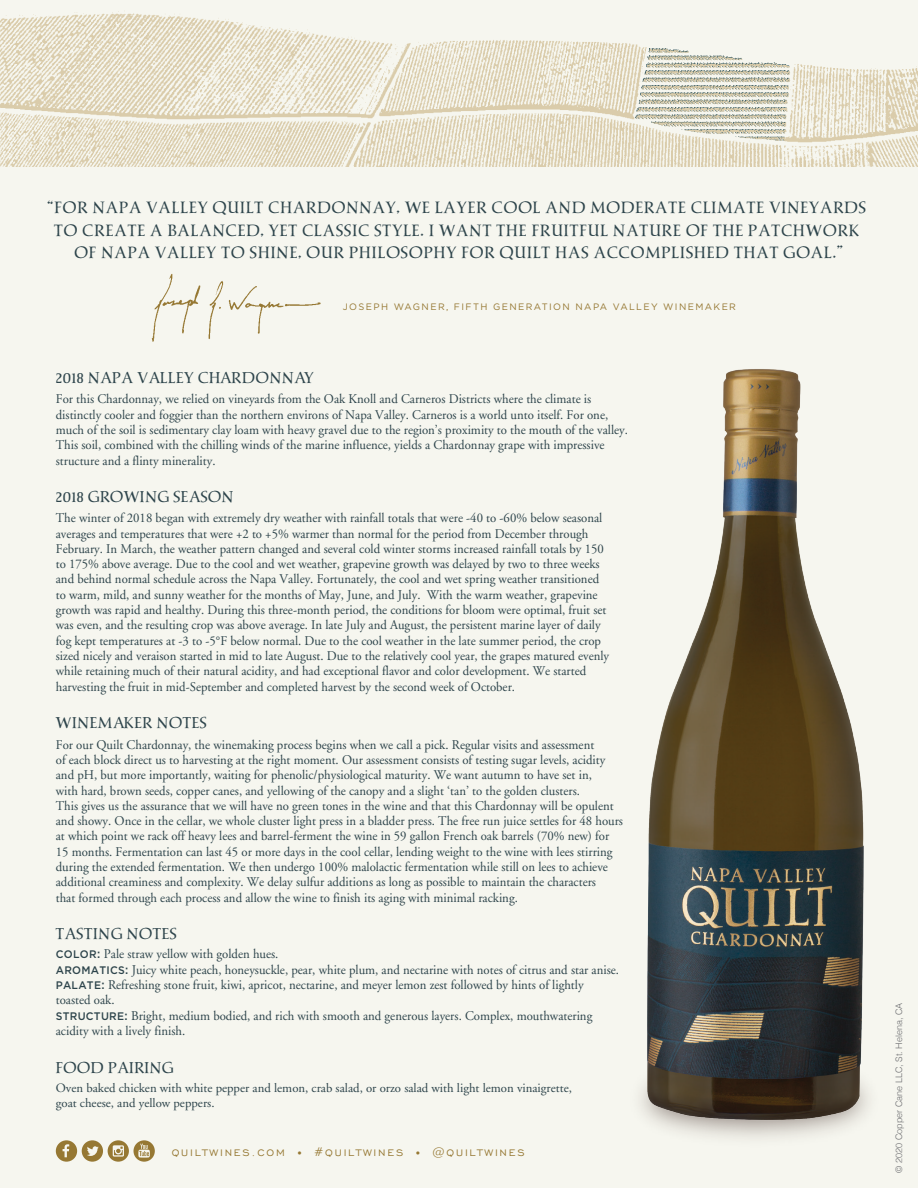
<style>
.page{position:relative;width:918px;height:1188px;background:#f6f6ef}
.page>*{position:absolute;margin:0;border:0;box-sizing:border-box;transform-origin:0 0}
.t1{font:18.75px/22.5px "P22 Sting";letter-spacing:.06em;color:#2d444b;text-align:center}
.t2{font:18px "P22 Sting";letter-spacing:.045em;color:#2d444b}
.t3{font:13.35px/15.3px "Adobe Garamond";color:#2d444b;scale:.96 1}
.t4{font:12.75px/15.3px "Adobe Garamond";color:#2d444b}
.t5{font:12.15px "Engravers Gothic BT";letter-spacing:.15em;color:#967833}
.t6{font:9.3px "Gotham";letter-spacing:.15em;color:#967833}
.t7{font:300 9px "Helvetica";color:#6c6d70}
.s1{font-family:"Gotham";font-weight:500;font-size:10.95px}
.s2{font-family:"Gotham";font-weight:500;font-size:12px}
.s3{font-size:10.8px}
</style>
<div class="page">
<img style="left:634px;top:369px;width:241px;height:762px">
<div style="left:82px;top:1140px;width:21px;height:22px;background:#967833;border-radius:50%"></div>
<svg style="left:108px;top:1140px;width:21px;height:22px"></svg>
<div style="left:56px;top:1140px;width:21px;height:22px;background:#967833;border-radius:50%"></div>
<svg style="left:113px;top:1145px;width:11px;height:12px"></svg>
<svg style="left:63px;top:1144px;width:6px;height:13px"></svg>
<svg style="left:87px;top:1146px;width:12px;height:10px"></svg>
<div style="left:134px;top:1140px;width:21px;height:22px;background:#967833;border-radius:50%"></div>
<svg style="left:138px;top:1144px;width:12px;height:14px"></svg>
<img style="left:0;top:11px;width:918px;height:155px">
<img style="left:151px;top:274px;width:170px;height:68px">
<p class="t1" style="left:47px;top:197px;width:820px">“FOR NAPA VALLEY QUILT CHARDONNAY, WE LAYER COOL AND MODERATE CLIMATE VINEYARDS<br>TO CREATE A BALANCED, YET CLASSIC STYLE. I WANT THE FRUITFUL NATURE OF THE PATCHWORK<br>OF NAPA VALLEY TO SHINE, OUR PHILOSOPHY FOR QUILT HAS ACCOMPLISHED THAT GOAL.”</p>
<p class="t6" style="left:343px;top:301px;width:395px">JOSEPH WAGNER, FIFTH GENERATION NAPA VALLEY WINEMAKER</p>
<h2 class="t2" style="left:56px;top:368px;width:259px">2018 NAPA VALLEY CHARDONNAY</h2>
<p class="t3" style="left:56px;top:392px;width:598px">For this Chardonnay, we relied on vineyards from the Oak Knoll and Carneros Districts where the climate is distinctly cooler and foggier than the northern environs of Napa Valley. Carneros is a world unto itself. For one, much of the soil is sedimentary clay loam with heavy gravel due to the region’s proximity to the mouth of the valley.<br>This soil, combined with the chilling winds of the marine influence, yields a Chardonnay grape with impressive structure and a flinty minerality.</p>
<h2 class="t2" style="left:56px;top:487px;width:179px">2018 GROWING SEASON</h2>
<p class="t3" style="left:56px;top:511px;width:578px">The winter of 2018 began with extremely dry weather with rainfall totals that were -40 to -60% below seasonal averages and temperatures that were +2 to +5% warmer than normal for the period from December through February. In March, the weather pattern changed and several cold winter storms increased rainfall totals by 150 to 175% above average. Due to the cool and wet weather, grapevine growth was delayed by two to three weeks and behind normal schedule across the Napa Valley. Fortunately, the cool and wet spring weather transitioned to warm, mild, and sunny weather for the months of May, June, and July. With the warm weather, grapevine growth was rapid and healthy. During this three-month period, the conditions for bloom were optimal, fruit set was even, and the resulting crop was above average. In late July and August, the persistent marine layer of daily fog kept temperatures at -3 to -5°F below normal. Due to the cool weather in the late summer period, the crop sized nicely and veraison started in mid to late August. Due to the relatively cool year, the grapes matured evenly while retaining much of their natural acidity, and had exceptional flavor and color development. We started harvesting the fruit in mid-September and completed harvest by the second week of October.</p>
<h2 class="t2" style="left:56px;top:713px;width:152px">WINEMAKER NOTES</h2>
<p class="t3" style="left:56px;top:737px;width:592px">For our Quilt Chardonnay, the winemaking process begins when we call a pick. Regular visits and assessment<br>of each block direct us to harvesting at the right moment. Our assessment consists of testing sugar levels, acidity and pH, but more importantly, waiting for phenolic/physiological maturity. We want autumn to have set in,<br>with hard, brown seeds, copper canes, and yellowing of the canopy and a slight ‘tan’ to the golden clusters.<br>This gives us the assurance that we will have no green tones in the wine and that this Chardonnay will be opulent and showy. Once in the cellar, we whole cluster light press in a bladder press. The free run juice settles for 48 hours at which point we rack off heavy lees and barrel-ferment the wine in 59 gallon French oak barrels (70% new) for 15 months. Fermentation can last 45 or more days in the cool cellar, lending weight to the wine with lees stirring during the extended fermentation. We then undergo 100% malolactic fermentation while still on lees to achieve additional creaminess and complexity. We delay sulfur additions as long as possible to maintain the characters<br>that formed through each process and allow the wine to finish its aging with minimal racking.</p>
<h2 class="t2" style="left:56px;top:924px;width:122px">TASTING NOTES</h2>
<p class="t3" style="left:56px;top:947px;width:588px"><span class="s1">COLOR</span><span class="s2">:</span> Pale straw yellow with golden hues.<br><span class="s1">AROMATICS</span><span class="s2">:</span> Juicy white peach, honeysuckle, pear, white plum, and nectarine with notes of citrus and star anise.<br><span class="s1">PALATE</span><span class="s2">:</span> Refreshing stone fruit, kiwi, apricot, nectarine, and meyer lemon zest followed by hints of lightly toasted oak.<br><span class="s1">STRUCTURE</span><span class="s2">:</span> Bright, medium bodied, and rich with smooth and generous layers. Complex, mouthwatering acidity with a lively finish.</p>
<h2 class="t2" style="left:56px;top:1058px;width:119px">FOOD PAIRING</h2>
<p class="t4" style="left:56px;top:1080px;width:518px">Oven baked chicken with white pepper and lemon, crab salad, or orzo salad with light lemon vinaigrette, goat cheese, and yellow peppers.</p>
<p class="t5" style="left:172px;top:1146px;width:354px">QUILTWINES.COM <span class="s3">•</span> #QUILTWINES <span class="s3">•</span> @QUILTWINES</p>
<p class="t7" style="left:891px;top:1173px;width:171px;rotate:-90deg">© 2020 Copper Cane LLC, St. Helena, CA</p>
</div>
